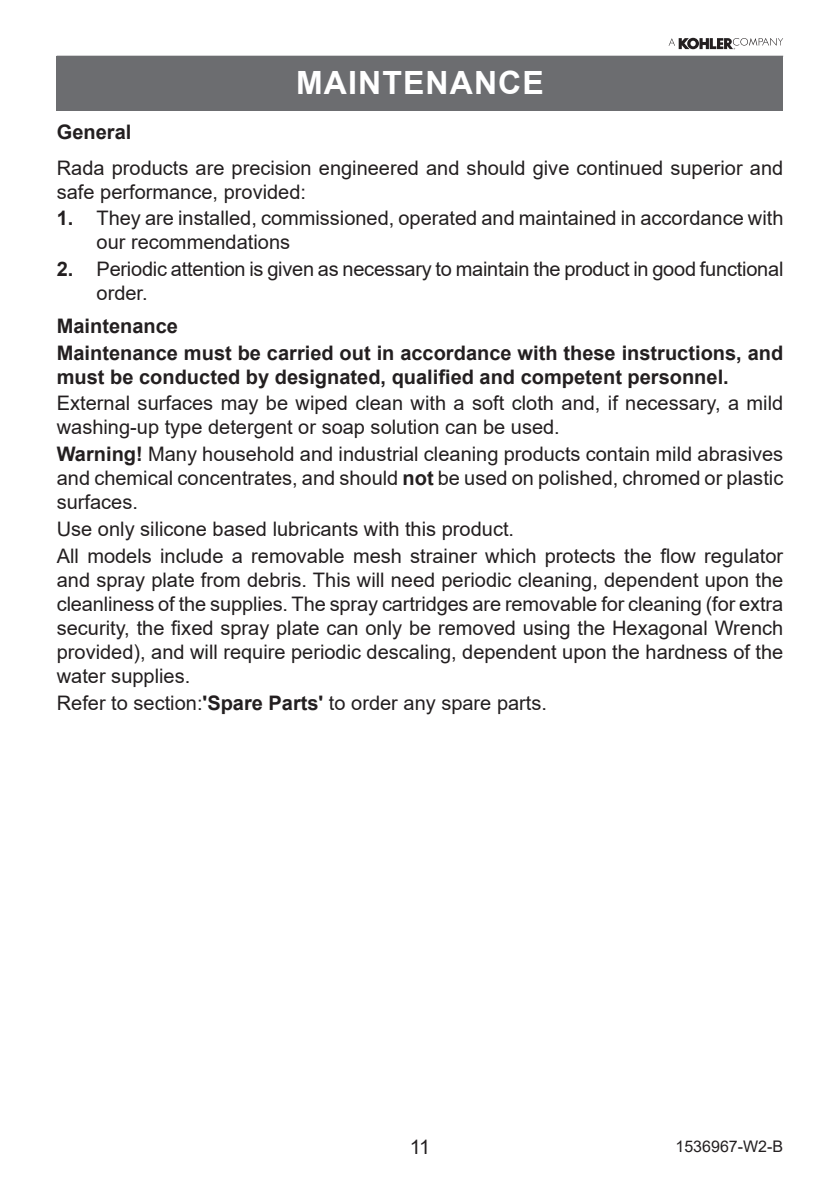
<style>
.page{position:relative;width:840px;height:1191px;background:#fff}
.page>*{position:absolute;margin:0;border:0;box-sizing:border-box;transform-origin:0 0}
.Heading_1{font:700 32px "Arial";letter-spacing:.035em;color:#fff}
.Body_Justify{font:20px/24px "Arial";color:#231f20}
._1_2_3{font:20px/24px "Arial";color:#231f20}
.Body_Justify-2{font:700 20px/24px "Arial";color:#231f20}
.Heading_3{font:700 20px "Arial";color:#231f20}
.Heading_2{font:700 20px "Arial";color:#231f20}
.t1{font:16px "Arial";color:#231f20}
.s1{font-weight:700}
</style>
<div class="page">
<svg style="left:668px;top:38px;width:114px;height:11px"></svg>
<div style="left:57px;top:56px;width:725px;height:54px;background:#6c6d70"></div>
<p class="Heading_1" style="left:296px;top:61px;width:249px">MAINTENANCE</p>
<p class="Heading_2" style="left:57px;top:118px;width:76px">General</p>
<p class="Body_Justify" style="left:57px;top:155px;width:727px">Rada products are precision engineered and should give continued superior and safe performance, provided:</p>
<p class="_1_2_3" style="left:96px;top:206px;width:688px;text-indent:-40px"><span class="s1">1.</span> They are installed, commissioned, operated and maintained in accordance with our recommendations</p>
<p class="_1_2_3" style="left:96px;top:257px;width:688px;text-indent:-40px"><span class="s1">2.</span> Periodic attention is given as necessary to maintain the product in good functional order.</p>
<p class="Heading_3" style="left:57px;top:312px;width:123px">Maintenance</p>
<p class="Body_Justify-2" style="left:57px;top:341px;width:727px">Maintenance must be carried out in accordance with these instructions, and must be conducted by designated, qualified and competent personnel.</p>
<p class="Body_Justify" style="left:57px;top:391px;width:727px">External surfaces may be wiped clean with a soft cloth and, if necessary, a mild washing-up type detergent or soap solution can be used.</p>
<p class="Body_Justify" style="left:57px;top:442px;width:727px;text-align:justify"><span class="s1">Warning!</span> Many household and industrial cleaning products contain mild abrasives and chemical concentrates, and should <span class="s1">not</span> be used on polished, chromed or plastic surfaces.</p>
<p class="Body_Justify" style="left:57px;top:517px;width:458px">Use only silicone based lubricants with this product.</p>
<p class="Body_Justify" style="left:57px;top:544px;width:727px;text-align:justify">All models include a removable mesh strainer which protects the flow regulator and spray plate from debris. This will need periodic cleaning, dependent upon the cleanliness of the supplies. The spray cartridges are removable for cleaning (for extra security, the fixed spray plate can only be removed using the Hexagonal Wrench provided), and will require periodic descaling, dependent upon the hardness of the water supplies.</p>
<p class="Body_Justify" style="left:57px;top:690px;width:491px">Refer to section:<span class="s1">'Spare Parts'</span> to order any spare parts.</p>
<p class="Body_Justify" style="left:409px;top:1135px;width:22px">11</p>
<p class="t1" style="left:675px;top:1135px;width:109px">1536967-W2-B</p>
</div>
